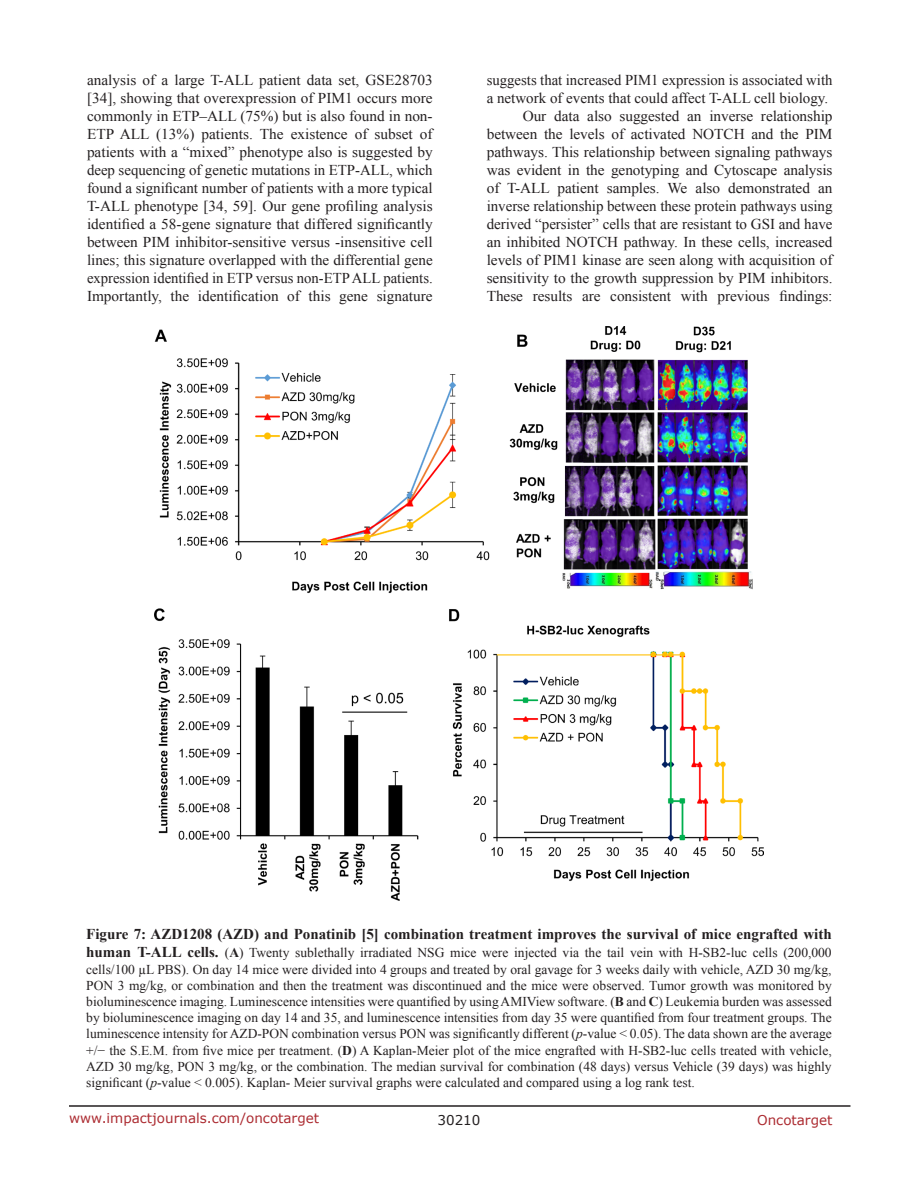
<style>
.page{position:relative;width:918px;height:1188px;background:#fff}
.page>*{position:absolute;margin:0;border:0;box-sizing:border-box;transform-origin:0 0}
.BodyText{font:15px/18px "Times New Roman";color:#231f20;text-align:justify}
.FigureText{font:700 15px "Times New Roman";color:#231f20}
.FigureText-2{font:13.5px/16.2px "Times New Roman";color:#231f20;text-align:justify}
.t1{font:13.5px "Verdana";color:#ac2b31}
.t2{font:13.5px "Verdana";color:#231f20}
.s1{font-weight:700;font-size:15px}
.s2{font-weight:700}
.s3{font-style:italic}
</style>
<div class="page">
<hr style="left:69px;top:1105px;width:781px;height:2px;background:#231f20">
<img style="left:154px;top:327px;width:610px;height:573px">
<p class="BodyText" style="left:87px;top:71px;width:347px">analysis of a large T-ALL patient data set, GSE28703 [34], showing that overexpression of PIM1 occurs more commonly in ETP–ALL (75%) but is also found in non-ETP ALL (13%) patients. The existence of subset of patients with a “mixed” phenotype also is suggested by deep sequencing of genetic mutations in ETP-ALL, which found a significant number of patients with a more typical T-ALL phenotype [34, 59]. Our gene profiling analysis identified a 58-gene signature that differed significantly between PIM inhibitor-sensitive versus -insensitive cell lines; this signature overlapped with the differential gene expression identified in ETP versus non-ETP ALL patients.<br>Importantly, the identification of this gene signature</p>
<p class="BodyText" style="left:487px;top:71px;width:347px">suggests that increased PIM1 expression is associated with a network of events that could affect T-ALL cell biology.</p>
<p class="BodyText" style="left:487px;top:107px;width:347px;text-indent:36px">Our data also suggested an inverse relationship between the levels of activated NOTCH and the PIM pathways. This relationship between signaling pathways was evident in the genotyping and Cytoscape analysis of T-ALL patient samples. We also demonstrated an inverse relationship between these protein pathways using derived “persister” cells that are resistant to GSI and have an inhibited NOTCH pathway. In these cells, increased levels of PIM1 kinase are seen along with acquisition of sensitivity to the growth suppression by PIM inhibitors.<br>These results are consistent with previous findings:</p>
<p class="FigureText" style="left:86px;top:924px;width:747px">Figure 7: AZD1208 (AZD) and Ponatinib [5] combination treatment improves the survival of mice engrafted with</p>
<p class="FigureText-2" style="left:86px;top:945px;width:747px"><span class="s1">human T-ALL cells.</span> (<span class="s2">A</span>) Twenty sublethally irradiated NSG mice were injected via the tail vein with H-SB2-luc cells (200,000 cells/100 µL PBS). On day 14 mice were divided into 4 groups and treated by oral gavage for 3 weeks daily with vehicle, AZD 30 mg/kg, PON 3 mg/kg, or combination and then the treatment was discontinued and the mice were observed. Tumor growth was monitored by bioluminescence imaging. Luminescence intensities were quantified by using AMIView software. (<span class="s2">B</span> and <span class="s2">C</span>) Leukemia burden was assessed by bioluminescence imaging on day 14 and 35, and luminescence intensities from day 35 were quantified from four treatment groups. The luminescence intensity for AZD-PON combination versus PON was significantly different (<span class="s3">p</span>-value &lt; 0.05). The data shown are the average +/− the S.E.M. from five mice per treatment. (<span class="s2">D</span>) A Kaplan-Meier plot of the mice engrafted with H-SB2-luc cells treated with vehicle, AZD 30 mg/kg, PON 3 mg/kg, or the combination. The median survival for combination (48 days) versus Vehicle (39 days) was highly significant (<span class="s3">p</span>-value &lt; 0.005). Kaplan- Meier survival graphs were calculated and compared using a log rank test.</p>
<p class="t1" style="left:69px;top:1109px;width:252px">www.impactjournals.com/oncotarget</p>
<p class="t2" style="left:438px;top:1111px;width:44px">30210</p>
<p class="t1" style="left:757px;top:1111px;width:77px">Oncotarget</p>
</div>
